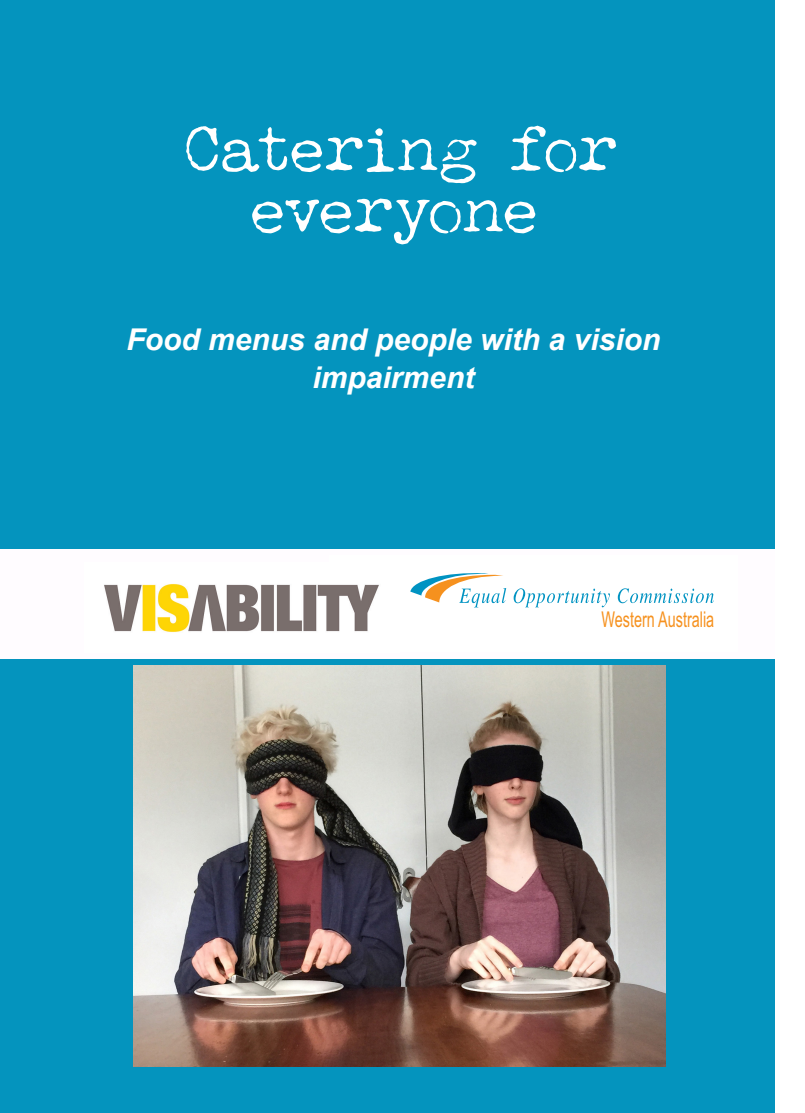
<style>
.page{position:relative;width:805px;height:1113px;background:#fff}
.page>*{position:absolute;margin:0;border:0;box-sizing:border-box;transform-origin:0 0}
.EOC_Bullet_Style_two{font:61.25px/61.2px "LUCKYTYPEWRITER";letter-spacing:-.03em;color:#fff;text-align:center}
.Text_box_bullets{font:italic 700 30px "Arial";color:#fff}
.t1{font:21.75px "Arial";color:#f6911e;scale:.66 1}
</style>
<div class="page">
<div style="left:0;top:0;width:774px;height:556px;background:#0494be"></div>
<div style="left:0;top:658px;width:774px;height:454px;background:#0494be"></div>
<div style="left:0;top:549px;width:774px;height:109px;background:#fffcff"></div>
<svg style="left:513px;top:588px;width:96px;height:19px"></svg>
<svg style="left:617px;top:588px;width:96px;height:15px"></svg>
<svg style="left:410px;top:573px;width:96px;height:34px"></svg>
<img style="left:104px;top:584px;width:275px;height:48px">
<img style="left:133px;top:665px;width:532px;height:401px">
<p class="EOC_Bullet_Style_two" style="left:186px;top:118px;width:436px">Catering for everyone</p>
<p class="Text_box_bullets" style="left:126px;top:319px;width:535px">Food menus and people with a vision</p>
<p class="Text_box_bullets" style="left:312px;top:357px;width:163px">impairment</p>
<p class="t1" style="left:601px;top:604px;width:172px">Western Australia</p>
</div>
